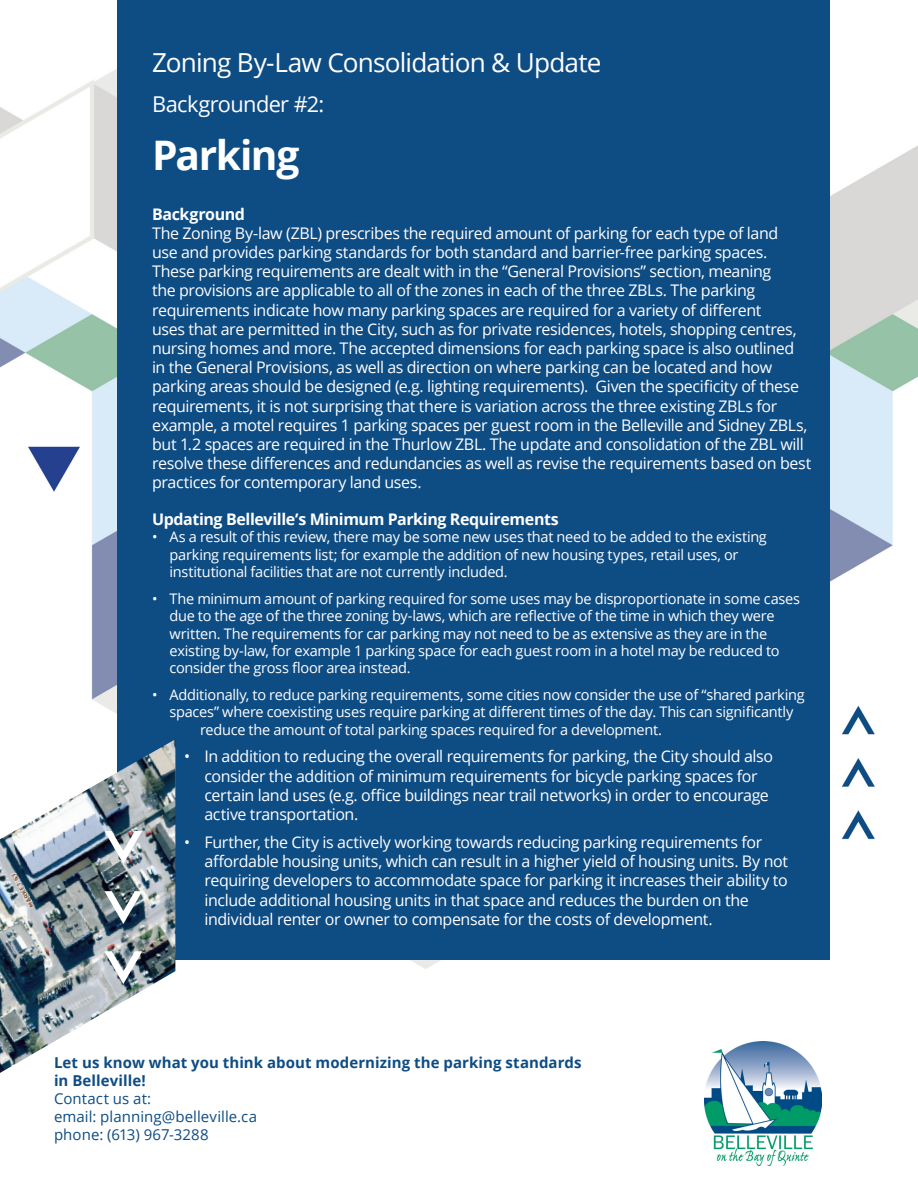
<style>
.page{position:relative;width:918px;height:1188px;background:#fff}
.page>*{position:absolute;margin:0;border:0;box-sizing:border-box;transform-origin:0 0}
.Heading_1{font:700 40.8px "Open Sans";letter-spacing:-.035em;color:#fff}
.t1{font:26.25px "Open Sans";letter-spacing:-.035em;color:#fff}
.t2{font:21.75px "Open Sans";letter-spacing:-.03em;color:#fff}
.t3{font:16.05px/19.2px "Open Sans";letter-spacing:-.025em;color:#fff}
.Heading_2{font:700 16.05px "Open Sans";letter-spacing:-.025em;color:#fff}
.Let_us_Know{font:700 15px/18px "Open Sans";letter-spacing:.005em;color:#0e4c84}
.Let_us_Know-2{font:15px "Open Sans";letter-spacing:.005em;color:#0e4c84}
.t4{font:14.55px/17.4px "Open Sans";letter-spacing:-.02em;color:#fff}
</style>
<div class="page">
<img style="left:0;top:69px;width:918px;height:1043px">
<div style="left:117px;top:0;width:713px;height:960px;background:#0e4c84"></div>
<img style="left:0;top:739px;width:175px;height:334px">
<img style="left:104px;top:831px;width:38px;height:153px">
<img style="left:705px;top:1042px;width:116px;height:124px">
<p class="t1" style="left:152px;top:44px;width:451px">Zoning By-Law Consolidation &amp; Update</p>
<p class="t2" style="left:152px;top:89px;width:174px">Backgrounder #2:</p>
<h1 class="Heading_1" style="left:152px;top:126px;width:149px">Parking</h1>
<h2 class="Heading_2" style="left:152px;top:202px;width:95px">Background</h2>
<p class="t3" style="left:152px;top:223px;width:661px">The Zoning By-law (ZBL) prescribes the required amount of parking for each type of land<br>use and provides parking standards for both standard and barrier-free parking spaces.<br>These parking requirements are dealt with in the “General Provisions” section, meaning<br>the provisions are applicable to all of the zones in each of the three ZBLs. The parking requirements indicate how many parking spaces are required for a variety of different<br>uses that are permitted in the City, such as for private residences, hotels, shopping centres, nursing homes and more. The accepted dimensions for each parking space is also outlined in the General Provisions, as well as direction on where parking can be located and how parking areas should be designed (e.g. lighting requirements). Given the specificity of these requirements, it is not surprising that there is variation across the three existing ZBLs for example, a motel requires 1 parking spaces per guest room in the Belleville and Sidney ZBLs, but 1.2 spaces are required in the Thurlow ZBL. The update and consolidation of the ZBL will resolve these differences and redundancies as well as revise the requirements based on best practices for contemporary land uses.</p>
<h2 class="Heading_2" style="left:152px;top:508px;width:408px">Updating Belleville’s Minimum Parking Requirements</h2>
<p class="t4" style="left:169px;top:528px;width:599px;text-indent:-17px">• As a result of this review, there may be some new uses that need to be added to the existing parking requirements list; for example the addition of new housing types, retail uses, or institutional facilities that are not currently included.</p>
<p class="t4" style="left:169px;top:589px;width:632px;text-indent:-17px">• The minimum amount of parking required for some uses may be disproportionate in some cases due to the age of the three zoning by-laws, which are reflective of the time in which they were written. The requirements for car parking may not need to be as extensive as they are in the existing by-law, for example 1 parking space for each guest room in a hotel may be reduced to consider the gross floor area instead.</p>
<p class="t4" style="left:152px;top:685px;width:654px">• Additionally, to reduce parking requirements, some cities now consider the use of “shared parking</p>
<p class="t4" style="left:169px;top:703px;width:625px">spaces” where coexisting uses require parking at different times of the day. This can significantly</p>
<p class="t4" style="left:200px;top:720px;width:463px">reduce the amount of total parking spaces required for a development.</p>
<p class="t3" style="left:204px;top:747px;width:570px;text-indent:-20px">• In addition to reducing the overall requirements for parking, the City should also consider the addition of minimum requirements for bicycle parking spaces for certain land uses (e.g. office buildings near trail networks) in order to encourage active transportation.</p>
<p class="t3" style="left:204px;top:832px;width:585px;text-indent:-20px">• Further, the City is actively working towards reducing parking requirements for affordable housing units, which can result in a higher yield of housing units. By not requiring developers to accommodate space for parking it increases their ability to include additional housing units in that space and reduces the burden on the individual renter or owner to compensate for the costs of development.</p>
<p class="Let_us_Know" style="left:54px;top:1053px;width:529px">Let us know what you think about modernizing the parking standards in Belleville!</p>
<p class="Let_us_Know-2" style="left:54px;top:1088px;width:99px">Contact us at:</p>
<p class="Let_us_Know-2" style="left:54px;top:1106px;width:205px">email: planning@belleville.ca</p>
<p class="Let_us_Know-2" style="left:54px;top:1124px;width:156px">phone: (613) 967-3288</p>
</div>
